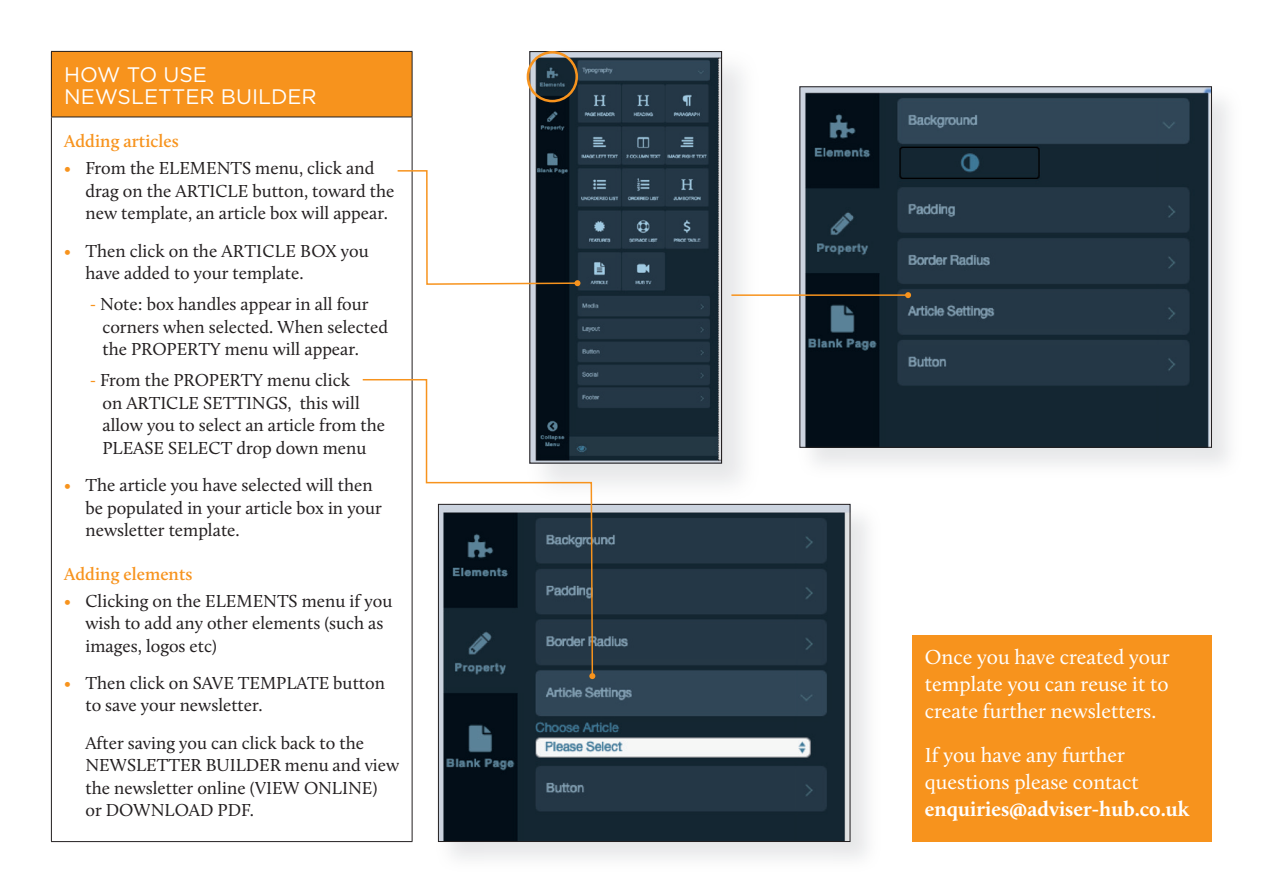
<style>
.page{position:relative;width:1263px;height:893px;background:#fff}
.page>*{position:absolute;margin:0;border:0;box-sizing:border-box;transform-origin:0 0}
.t1{font:21px/27px "Calluna";color:#fff;text-align:justify}
.t2{font:700 21px "Calluna";color:#fff}
.t3{font:21px/22.5px "Gotham";color:#fff}
.t4{font:18px/22.5px "Calluna";color:#231f20}
.t5{font:600 18px "Calluna";color:#f7931d}
.s1{color:#f7931d}
</style>
<div class="page">
<img style="left:801px;top:88px;width:409px;height:358px">
<div style="left:799px;top:86px;width:413px;height:362px;border:1px solid #231f20"></div>
<img style="left:594px;top:503px;width:273px;height:51px">
<img style="left:833px;top:554px;width:34px;height:305px">
<img style="left:440px;top:506px;width:408px;height:334px">
<img style="left:526px;top:51px;width:217px;height:434px">
<img style="left:531px;top:53px;width:189px;height:409px">
<div style="left:529px;top:51px;width:193px;height:413px;border:1px solid #231f20"></div>
<div style="left:51px;top:51px;width:361px;height:66px;background:#f7931d"></div>
<hr style="left:51px;top:51px;width:361px;height:1px;background:#231f20">
<hr style="left:51px;top:52px;width:1px;height:65px;background:#231f20">
<hr style="left:412px;top:52px;width:1px;height:65px;background:#231f20">
<hr style="left:51px;top:117px;width:361px;height:1px;background:#231f20">
<hr style="left:51px;top:117px;width:1px;height:724px;background:#231f20">
<hr style="left:412px;top:117px;width:1px;height:724px;background:#231f20">
<hr style="left:51px;top:841px;width:361px;height:1px;background:#231f20">
<svg style="left:397px;top:169px;width:183px;height:117px"></svg>
<svg style="left:362px;top:378px;width:232px;height:300px"></svg>
<svg style="left:589px;top:673px;width:6px;height:6px"></svg>
<hr style="left:731px;top:294px;width:177px;height:2px;background:#f7931d">
<svg style="left:905px;top:292px;width:6px;height:6px"></svg>
<div style="left:912px;top:636px;width:300px;height:206px;background:#f7931d"></div>
<div style="left:527px;top:51px;width:51px;height:51px;border:3px solid #f7931d;border-radius:50%"></div>
<p class="t3" style="left:64px;top:63px;width:254px">HOW TO USE<br>NEWSLETTER BUILDER</p>
<p class="t5" style="left:64px;top:130px;width:116px">Adding articles</p>
<p class="t4" style="left:85px;top:157px;width:311px;text-indent:-21px"><span class="s1">•</span> From the ELEMENTS menu, click and drag on the ARTICLE button, toward the new template, an article box will appear.</p>
<p class="t4" style="left:85px;top:239px;width:285px;text-indent:-21px"><span class="s1">•</span> Then click on the ARTICLE BOX you have added to your template.</p>
<p class="t4" style="left:102px;top:293px;width:287px;text-indent:-13px"><span class="s1">-</span> Note: box handles appear in all four corners when selected. When selected the PROPERTY menu will appear.</p>
<p class="t4" style="left:102px;top:369px;width:284px;text-indent:-13px"><span class="s1">-</span> From the PROPERTY menu click<br>on ARTICLE SETTINGS, this will allow you to select an article from the<br>PLEASE SELECT drop down menu</p>
<p class="t4" style="left:85px;top:474px;width:298px;text-indent:-21px"><span class="s1">•</span> The article you have selected will then be populated in your article box in your newsletter template.</p>
<p class="t5" style="left:64px;top:563px;width:130px">Adding elements</p>
<p class="t4" style="left:85px;top:589px;width:308px;text-indent:-21px"><span class="s1">•</span> Clicking on the ELEMENTS menu if you wish to add any other elements (such as images, logos etc)</p>
<p class="t4" style="left:85px;top:671px;width:301px;text-indent:-21px"><span class="s1">•</span> Then click on SAVE TEMPLATE button to save your newsletter.</p>
<p class="t4" style="left:85px;top:731px;width:315px">After saving you can click back to the<br>NEWSLETTER BUILDER menu and view the newsletter online (VIEW ONLINE)<br>or DOWNLOAD PDF.</p>
<p class="t1" style="left:925px;top:643px;width:246px">Once you have created your template you can reuse it to create further newsletters.</p>
<p class="t1" style="left:925px;top:741px;width:215px">If you have any further questions please contact</p>
<p class="t2" style="left:925px;top:796px;width:266px">enquiries@adviser-hub.co.uk</p>
</div>
